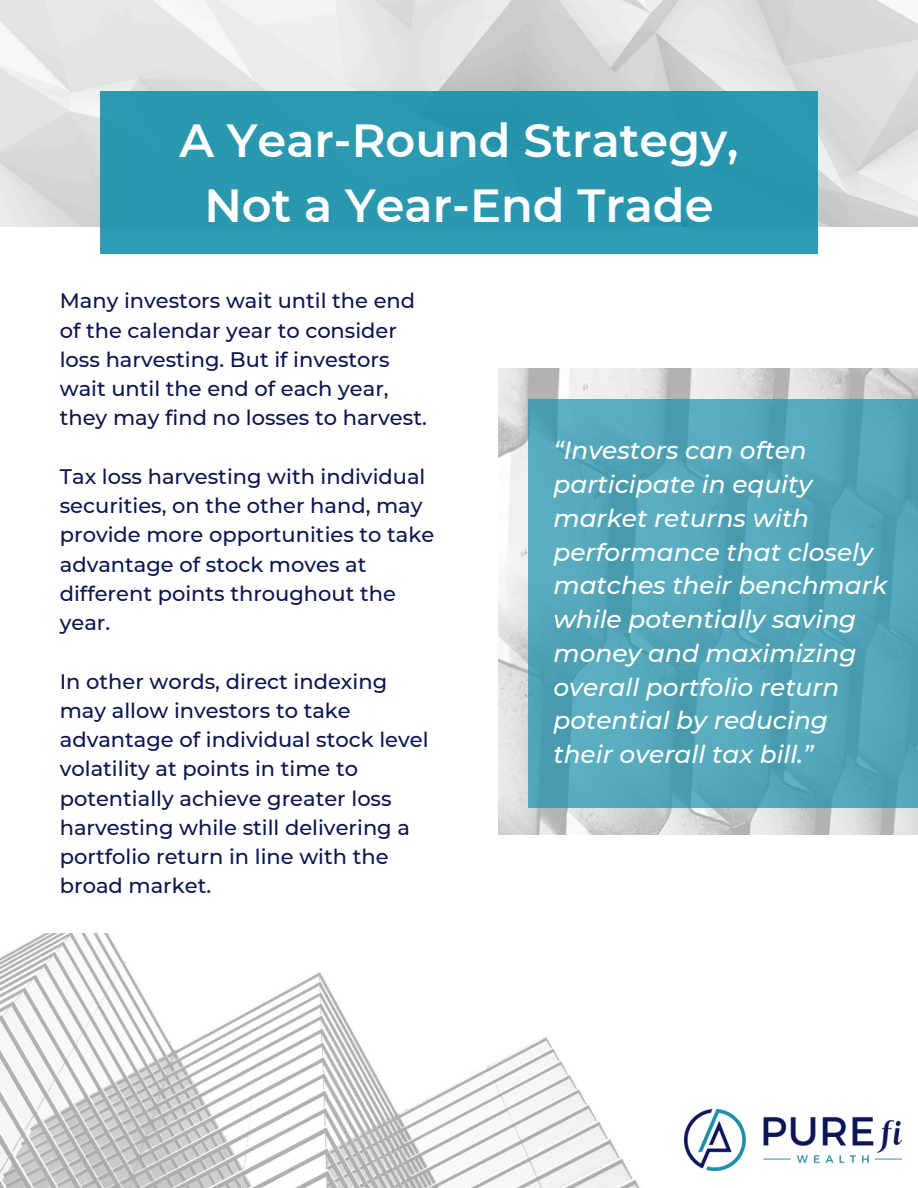
<style>
.page{position:relative;width:918px;height:1188px;background:#fff}
.page>*{position:absolute;margin:0;border:0;box-sizing:border-box;transform-origin:0 0}
.t1{font:600 46.35px/64.7px "Montserrat";color:#fff;text-align:center}
.t2{font:italic 500 24.9px/33.8px "Montserrat";color:#fff}
.t3{font:500 21px/29.2px "Montserrat";color:#0b1550}
</style>
<div class="page">
<img style="left:0;top:0;width:918px;height:226px">
<img style="left:0;top:934px;width:640px;height:254px">
<div style="left:101px;top:92px;width:716px;height:162px;background:#2b98af"></div>
<img style="left:498px;top:369px;width:420px;height:466px">
<div style="left:528px;top:399px;width:390px;height:408px;background:linear-gradient(to right,#54a8ba,#50a4b6)"></div>
<img style="left:685px;top:1109px;width:217px;height:62px">
<p class="t1" style="left:179px;top:108px;width:561px">A Year-Round Strategy,<br>Not a Year-End Trade</p>
<h1 class="t3" style="left:60px;top:286px;width:368px">Many investors wait until the end of the calendar year to consider loss harvesting. But if investors wait until the end of each year, they may find no losses to harvest.</h1>
<p class="t3" style="left:60px;top:462px;width:376px">Tax loss harvesting with individual securities, on the other hand, may provide more opportunities to take advantage of stock moves at different points throughout the year.</p>
<p class="t3" style="left:60px;top:666px;width:370px">In other words, direct indexing may allow investors to take advantage of individual stock level volatility at points in time to potentially achieve greater loss harvesting while still delivering a portfolio return in line with the broad market.</p>
<p class="t2" style="left:553px;top:434px;width:335px">“Investors can often participate in equity market returns with performance that closely matches their benchmark while potentially saving money and maximizing overall portfolio return potential by reducing their overall tax bill.”</p>
</div>
